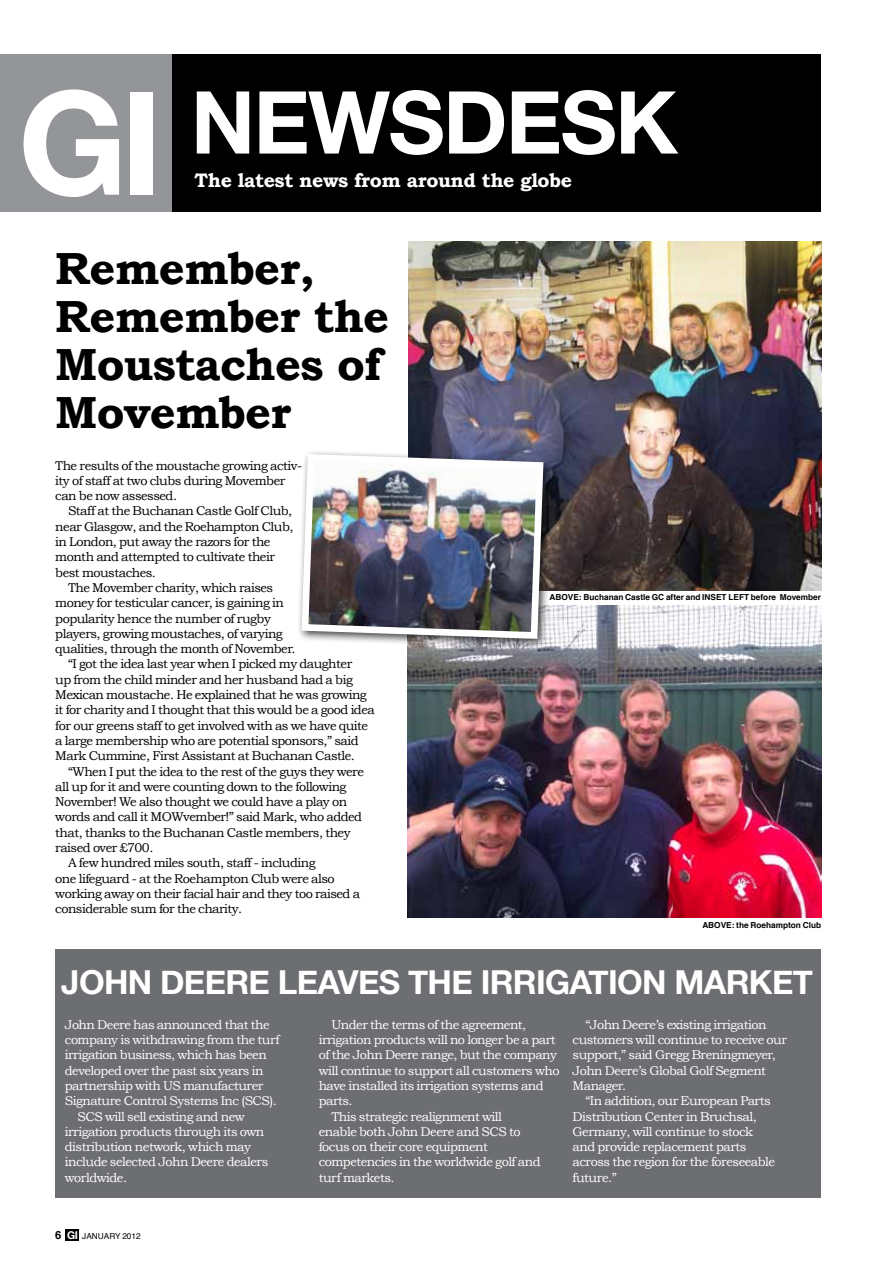
<style>
.page{position:relative;width:893px;height:1262px;background:#fff}
.page>*{position:absolute;margin:0;border:0;box-sizing:border-box;transform-origin:0 0}
.t1{font:700 86.85px "Helvetica Neue";letter-spacing:-.02em;color:#fff}
.t2{font:700 45px/48px "Bookman Old Style";letter-spacing:-.02em;color:#000}
.t3{font:700 33px "Helvetica Neue";letter-spacing:-.02em;color:#fff}
.t4{font:700 19.5px "Bookman Old Style";letter-spacing:-.02em;color:#fff}
.t5{font:12.75px "Bookman Old Style";letter-spacing:-.04em;color:#000}
.t6{font:12.75px "Bookman Old Style";letter-spacing:-.04em;color:#fff}
.t7{font:700 8.25px "Helvetica";color:#000}
.t8{font:8.25px "Helvetica";color:#000}
.s1{font-size:144px}
.s2{font-weight:700;font-size:11.25px}
.s3{font-family:"Helvetica Neue";font-weight:700;font-size:10.8px;color:#fff}
</style>
<div class="page">
<div style="left:65px;top:1229px;width:14px;height:11px;background:#000"></div>
<div style="left:0;top:54px;width:479px;height:158px;background:#000"></div>
<div style="left:373px;top:54px;width:448px;height:158px;background:#000"></div>
<div style="left:0;top:54px;width:171px;height:158px;background:#939598"></div>
<img style="left:408px;top:241px;width:413px;height:349px">
<img style="left:407px;top:606px;width:414px;height:311px">
<div style="left:297px;top:449px;width:257px;height:201px;background:#000;opacity:.75"></div>
<img style="left:298px;top:451px;width:249px;height:191px">
<div style="left:55px;top:949px;width:766px;height:249px;background:#6d6e71"></div>
<p class="t1" style="left:18px;top:69px;width:655px"><span class="s1">GI</span> NEWSDESK</p>
<p class="t4" style="left:195px;top:169px;width:379px">The latest news from around the globe</p>
<p class="t2" style="left:55px;top:244px;width:335px">Remember,<br>Remember the<br>Moustaches of<br>Movember</p>
<p class="t5" style="left:55px;top:458px;width:248px">The results of the moustache growing activ-</p>
<p class="t5" style="left:55px;top:473px;width:232px">ity of staff at two clubs during Movember</p>
<p class="t5" style="left:55px;top:488px;width:123px">can be now assessed.</p>
<p class="t5" style="left:68px;top:504px;width:226px">Staff at the Buchanan Castle Golf Club,</p>
<p class="t5" style="left:55px;top:519px;width:240px">near Glasgow, and the Roehampton Club,</p>
<p class="t5" style="left:55px;top:534px;width:217px">in London, put away the razors for the</p>
<p class="t5" style="left:55px;top:550px;width:221px">month and attempted to cultivate their</p>
<p class="t5" style="left:55px;top:565px;width:102px">best moustaches.</p>
<p class="t5" style="left:68px;top:580px;width:207px">The Movember charity, which raises</p>
<p class="t5" style="left:55px;top:596px;width:230px">money for testicular cancer, is gaining in</p>
<p class="t5" style="left:55px;top:611px;width:217px">popularity hence the number of rugby</p>
<p class="t5" style="left:55px;top:626px;width:229px">players, growing moustaches, of varying</p>
<p class="t5" style="left:55px;top:641px;width:242px">qualities, through the month of November.</p>
<p class="t5" style="left:68px;top:657px;width:286px">“I got the idea last year when I picked my daughter</p>
<p class="t5" style="left:55px;top:672px;width:299px">up from the child minder and her husband had a big</p>
<p class="t5" style="left:55px;top:687px;width:313px">Mexican moustache. He explained that he was growing</p>
<p class="t5" style="left:55px;top:703px;width:321px">it for charity and I thought that this would be a good idea</p>
<p class="t5" style="left:55px;top:718px;width:314px">for our greens staff to get involved with as we have quite</p>
<p class="t5" style="left:55px;top:733px;width:305px">a large membership who are potential sponsors,” said</p>
<p class="t5" style="left:55px;top:749px;width:301px">Mark Cummine, First Assistant at Buchanan Castle.</p>
<p class="t5" style="left:68px;top:764px;width:297px">“When I put the idea to the rest of the guys they were</p>
<p class="t5" style="left:55px;top:779px;width:293px">all up for it and were counting down to the following</p>
<p class="t5" style="left:55px;top:794px;width:293px">November! We also thought we could have a play on</p>
<p class="t5" style="left:55px;top:810px;width:308px">words and call it MOWvember!” said Mark, who added</p>
<p class="t5" style="left:55px;top:825px;width:297px">that, thanks to the Buchanan Castle members, they</p>
<p class="t5" style="left:55px;top:840px;width:100px">raised over £700.</p>
<p class="t5" style="left:68px;top:856px;width:249px">A few hundred miles south, staff - including</p>
<p class="t5" style="left:55px;top:871px;width:281px">one lifeguard - at the Roehampton Club were also</p>
<p class="t5" style="left:55px;top:886px;width:306px">working away on their facial hair and they too raised a</p>
<p class="t5" style="left:55px;top:902px;width:188px">considerable sum for the charity.</p>
<p class="t7" style="left:549px;top:590px;width:273px">ABOVE: Buchanan Castle GC after and INSET LEFT before Movember</p>
<p class="t7" style="left:702px;top:918px;width:120px">ABOVE: the Roehampton Club</p>
<p class="t3" style="left:61px;top:962px;width:753px">JOHN DEERE LEAVES THE IRRIGATION MARKET</p>
<p class="t6" style="left:65px;top:1017px;width:206px">John Deere has announced that the</p>
<p class="t6" style="left:65px;top:1032px;width:216px">company is withdrawing from the turf</p>
<p class="t6" style="left:65px;top:1048px;width:203px">irrigation business, which has been</p>
<p class="t6" style="left:65px;top:1063px;width:200px">developed over the past six years in</p>
<p class="t6" style="left:65px;top:1078px;width:200px">partnership with US manufacturer</p>
<p class="t6" style="left:65px;top:1093px;width:213px">Signature Control Systems Inc (SCS).</p>
<p class="t6" style="left:78px;top:1109px;width:169px">SCS will sell existing and new</p>
<p class="t6" style="left:65px;top:1124px;width:201px">irrigation products through its own</p>
<p class="t6" style="left:65px;top:1139px;width:187px">distribution network, which may</p>
<p class="t6" style="left:65px;top:1155px;width:205px">include selected John Deere dealers</p>
<p class="t6" style="left:65px;top:1170px;width:64px">worldwide.</p>
<p class="t6" style="left:585px;top:1017px;width:182px">“John Deere’s existing irrigation</p>
<p class="t6" style="left:572px;top:1032px;width:216px">customers will continue to receive our</p>
<p class="t6" style="left:572px;top:1048px;width:205px">support,” said Gregg Breningmeyer,</p>
<p class="t6" style="left:572px;top:1063px;width:195px">John Deere’s Global Golf Segment</p>
<p class="t6" style="left:572px;top:1078px;width:55px">Manager.</p>
<p class="t6" style="left:585px;top:1093px;width:187px">“In addition, our European Parts</p>
<p class="t6" style="left:572px;top:1109px;width:186px">Distribution Center in Bruchsal,</p>
<p class="t6" style="left:572px;top:1124px;width:182px">Germany, will continue to stock</p>
<p class="t6" style="left:572px;top:1139px;width:175px">and provide replacement parts</p>
<p class="t6" style="left:572px;top:1155px;width:204px">across the region for the foreseeable</p>
<p class="t6" style="left:572px;top:1170px;width:46px">future.”</p>
<p class="t6" style="left:331px;top:1017px;width:196px">Under the terms of the agreement,</p>
<p class="t6" style="left:319px;top:1032px;width:238px">irrigation products will no longer be a part</p>
<p class="t6" style="left:319px;top:1048px;width:240px">of the John Deere range, but the company</p>
<p class="t6" style="left:319px;top:1063px;width:242px">will continue to support all customers who</p>
<p class="t6" style="left:319px;top:1078px;width:226px">have installed its irrigation systems and</p>
<p class="t6" style="left:319px;top:1093px;width:35px">parts.</p>
<p class="t6" style="left:331px;top:1109px;width:172px">This strategic realignment will</p>
<p class="t6" style="left:319px;top:1124px;width:203px">enable both John Deere and SCS to</p>
<p class="t6" style="left:319px;top:1139px;width:171px">focus on their core equipment</p>
<p class="t6" style="left:319px;top:1155px;width:223px">competencies in the worldwide golf and</p>
<p class="t6" style="left:319px;top:1170px;width:77px">turf markets.</p>
<p class="t8" style="left:55px;top:1230px;width:87px"><span class="s2">6</span> <span class="s3">GI</span> JANUARY 2012</p>
</div>
